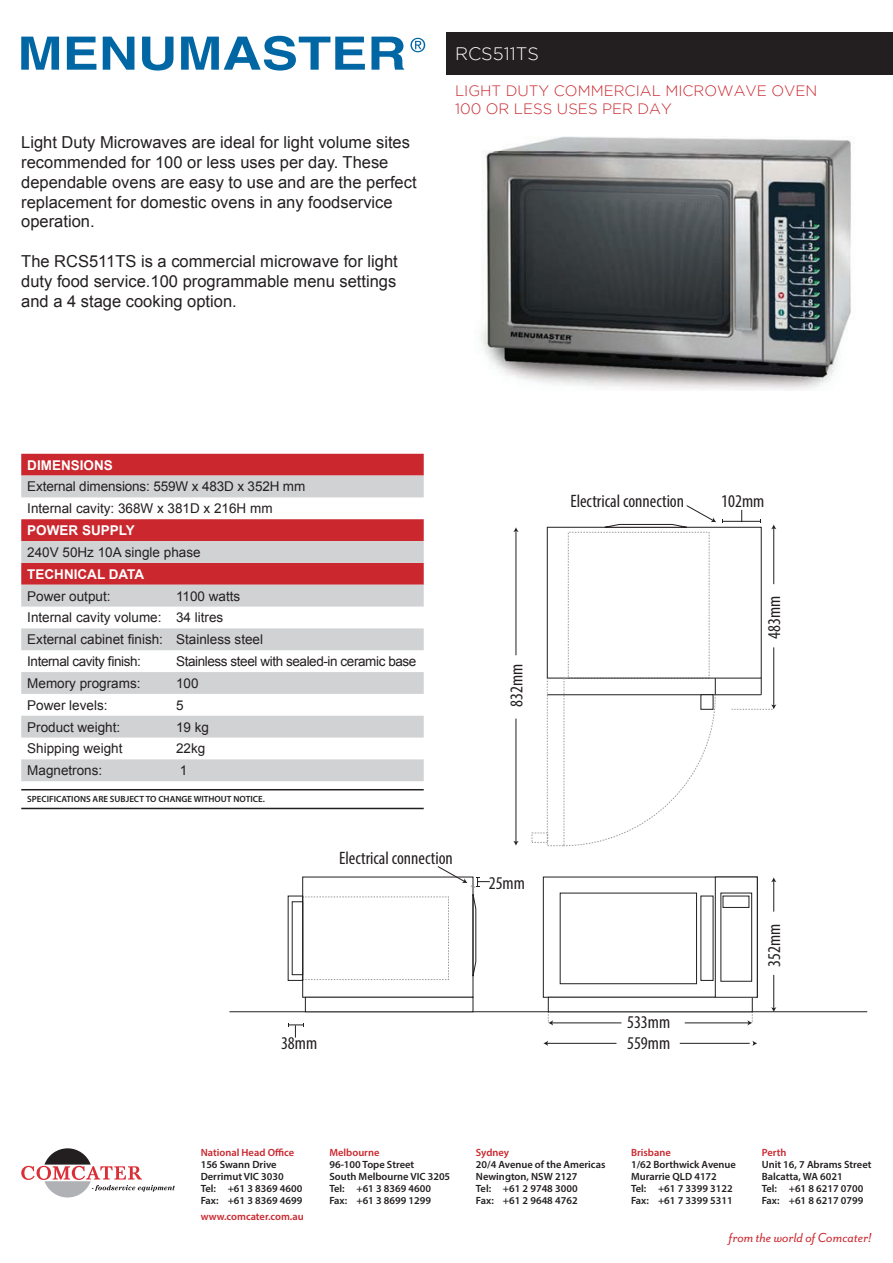
<style>
.page{position:relative;width:893px;height:1263px;background:#fff}
.page>*{position:absolute;margin:0;border:0;box-sizing:border-box;transform-origin:0 0}
.t1{font:condensed 18px/21.6px "Myriad Pro";color:#231f20}
.t2{font:300 18px "Gotham";color:#fff}
.t3{font:16.5px/19.8px "Arial";color:#231f20}
.t4{font:300 15px/18px "Gotham";color:#ca272e}
.t5{font:italic 15px "Mr Eaves San OT";color:#ca272e}
.t6{font:13.5px/21.9px "Arial";color:#231f20}
.t7{font:13.5px "Arial";letter-spacing:-.03em;color:#231f20}
.t8{font:700 13.5px "Arial";color:#fff}
.t9{font:600 10.5px/12px "Myriad Pro";color:#231f20}
.t10{font:600 10.5px "Myriad Pro";color:#ca272e}
.t11{font:600 9px "Myriad Pro";color:#231f20}
</style>
<div class="page">
<svg style="left:21px;top:1148px;width:154px;height:49px"></svg>
<svg style="left:21px;top:37px;width:38px;height:33px"></svg>
<svg style="left:67px;top:37px;width:29px;height:33px"></svg>
<svg style="left:103px;top:37px;width:31px;height:33px"></svg>
<svg style="left:142px;top:37px;width:31px;height:34px"></svg>
<svg style="left:181px;top:36px;width:184px;height:35px"></svg>
<svg style="left:371px;top:37px;width:33px;height:33px"></svg>
<svg style="left:410px;top:38px;width:15px;height:14px"></svg>
<div style="left:446px;top:32px;width:447px;height:42px;background:#231f20"></div>
<img style="left:481px;top:136px;width:370px;height:254px">
<div style="left:568px;top:532px;width:141px;height:146px;border:1px dashed #939598"></div>
<div style="left:547px;top:527px;width:214px;height:151px;border:1px solid #231f20"></div>
<div style="left:547px;top:677px;width:17px;height:169px;border:1px dashed #939598"></div>
<hr style="left:547px;top:694px;width:214px;height:1px;background:#231f20">
<svg style="left:562px;top:678px;width:154px;height:168px"></svg>
<div style="left:701px;top:695px;width:12px;height:14px;background:#fff"></div>
<div style="left:532px;top:833px;width:16px;height:10px;border:1px dashed #939598"></div>
<svg style="left:291px;top:901px;width:10px;height:75px"></svg>
<div style="left:292px;top:902px;width:11px;height:73px;background:#fff"></div>
<svg style="left:548px;top:1012px;width:205px;height:13px"></svg>
<svg style="left:543px;top:1041px;width:214px;height:5px"></svg>
<svg style="left:771px;top:877px;width:5px;height:134px"></svg>
<svg style="left:513px;top:527px;width:6px;height:319px"></svg>
<hr style="left:722px;top:521px;width:39px;height:1px;background:#231f20">
<svg style="left:288px;top:1023px;width:16px;height:14px"></svg>
<svg style="left:604px;top:505px;width:112px;height:23px"></svg>
<svg style="left:732px;top:510px;width:44px;height:200px"></svg>
<hr style="left:229px;top:1011px;width:638px;height:1px;background:#231f20">
<div style="left:548px;top:997px;width:205px;height:15px;border:1px solid #231f20"></div>
<div style="left:305px;top:997px;width:168px;height:15px;border:1px solid #231f20"></div>
<div style="left:715px;top:877px;width:42px;height:120px;border:1px solid #231f20"></div>
<div style="left:560px;top:893px;width:137px;height:91px;border:1px solid #231f20"></div>
<div style="left:721px;top:893px;width:31px;height:88px;border:1px solid #231f20"></div>
<svg style="left:437px;top:866px;width:53px;height:116px"></svg>
<div style="left:723px;top:896px;width:26px;height:12px;border:1px solid #231f20"></div>
<div style="left:21px;top:454px;width:403px;height:22px;background:#ca272e"></div>
<svg style="left:21px;top:476px;width:403px;height:305px;fill:#d1d2d4"></svg>
<hr style="left:21px;top:789px;width:403px;height:1px;background:#231f20">
<hr style="left:21px;top:808px;width:403px;height:1px;background:#231f20">
<h2 class="t3" style="left:21px;top:133px;width:397px">Light Duty Microwaves are ideal for light volume sites recommended for 100 or less uses per day. These dependable ovens are easy to use and are the perfect replacement for domestic ovens in any foodservice operation.</h2>
<h2 class="t3" style="left:21px;top:251px;width:378px;text-align:justify">The RCS511TS is a commercial microwave for light duty food service.100 programmable menu settings and a 4 stage cooking option.</h2>
<h1 class="t2" style="left:455px;top:44px;width:85px">RCS511TS</h1>
<h3 class="t4" style="left:455px;top:82px;width:364px">LIGHT DUTY COMMERCIAL MICROWAVE OVEN<br>100 OR LESS USES PER DAY</h3>
<p class="t8" style="left:27px;top:456px;width:87px">DIMENSIONS</p>
<p class="t6" style="left:27px;top:476px;width:280px">External dimensions: 559W x 483D x 352H mm<br>Internal cavity: 368W x 381D x 216H mm</p>
<p class="t8" style="left:27px;top:521px;width:109px">POWER SUPPLY</p>
<p class="t6" style="left:27px;top:541px;width:175px">240V 50Hz 10A single phase</p>
<p class="t8" style="left:27px;top:565px;width:118px">TECHNICAL DATA</p>
<p class="t6" style="left:27px;top:585px;width:85px">Power output:</p>
<p class="t6" style="left:27px;top:585px;width:237px;text-indent:149px">1100 watts<br>Internal cavity volume: 34 litres<br>External cabinet finish: Stainless steel<br>Internal cavity finish:</p>
<p class="t7" style="left:176px;top:652px;width:242px">Stainless steel with sealed-in ceramic base</p>
<p class="t6" style="left:27px;top:672px;width:115px">Memory programs:</p>
<p class="t6" style="left:176px;top:672px;width:24px">100</p>
<p class="t6" style="left:27px;top:694px;width:82px">Power levels:</p>
<p class="t6" style="left:176px;top:694px;width:9px">5</p>
<p class="t6" style="left:27px;top:716px;width:95px">Product weight:</p>
<p class="t6" style="left:176px;top:716px;width:35px">19 kg</p>
<p class="t6" style="left:27px;top:738px;width:97px">Shipping weight</p>
<p class="t6" style="left:176px;top:738px;width:31px">22kg</p>
<p class="t6" style="left:27px;top:760px;width:77px">Magnetrons:</p>
<p class="t6" style="left:180px;top:760px;width:9px">1</p>
<p class="t11" style="left:27px;top:794px;width:239px">SPECIFICATIONS ARE SUBJECT TO CHANGE WITHOUT NOTICE.</p>
<h1 class="t1" style="left:505px;top:707px;width:45px;rotate:-90deg">832mm</h1>
<h1 class="t1" style="left:570px;top:490px;width:115px">Electrical connection</h1>
<h1 class="t1" style="left:721px;top:490px;width:45px">102mm</h1>
<h1 class="t1" style="left:763px;top:639px;width:45px;rotate:-90deg">483mm</h1>
<h1 class="t1" style="left:339px;top:846px;width:115px">Electrical connection</h1>
<h1 class="t1" style="left:489px;top:871px;width:38px">25mm</h1>
<h1 class="t1" style="left:281px;top:1032px;width:38px">38mm</h1>
<h1 class="t1" style="left:627px;top:1011px;width:45px">533mm<br>559mm</h1>
<h1 class="t1" style="left:763px;top:966px;width:45px;rotate:-90deg">352mm</h1>
<p class="t10" style="left:201px;top:1146px;width:95px">National Head Office</p>
<p class="t9" style="left:201px;top:1158px;width:103px">156 Swann Drive<br>Derrimut VIC 3030<br>Tel: +61 3 8369 4600<br>Fax: +61 3 8369 4699</p>
<p class="t10" style="left:201px;top:1210px;width:105px">www.comcater.com.au</p>
<p class="t10" style="left:329px;top:1146px;width:52px">Melbourne</p>
<p class="t9" style="left:329px;top:1158px;width:122px">96-100 Tope Street<br>South Melbourne VIC 3205<br>Tel: +61 3 8369 4600<br>Fax: +61 3 8699 1299</p>
<p class="t10" style="left:476px;top:1146px;width:35px">Sydney</p>
<p class="t9" style="left:476px;top:1158px;width:131px">20/4 Avenue of the Americas<br>Newington, NSW 2127<br>Tel: +61 2 9748 3000<br>Fax: +61 2 9648 4762</p>
<p class="t10" style="left:631px;top:1146px;width:41px">Brisbane</p>
<p class="t9" style="left:631px;top:1158px;width:106px">1/62 Borthwick Avenue<br>Murarrie QLD 4172<br>Tel: +61 7 3399 3122<br>Fax: +61 7 3399 5311</p>
<p class="t10" style="left:762px;top:1146px;width:26px">Perth</p>
<p class="t9" style="left:762px;top:1158px;width:111px">Unit 16, 7 Abrams Street<br>Balcatta, WA 6021<br>Tel: +61 8 6217 0700<br>Fax: +61 8 6217 0799</p>
<h3 class="t5" style="left:729px;top:1229px;width:144px">from the world of Comcater!</h3>
</div>
